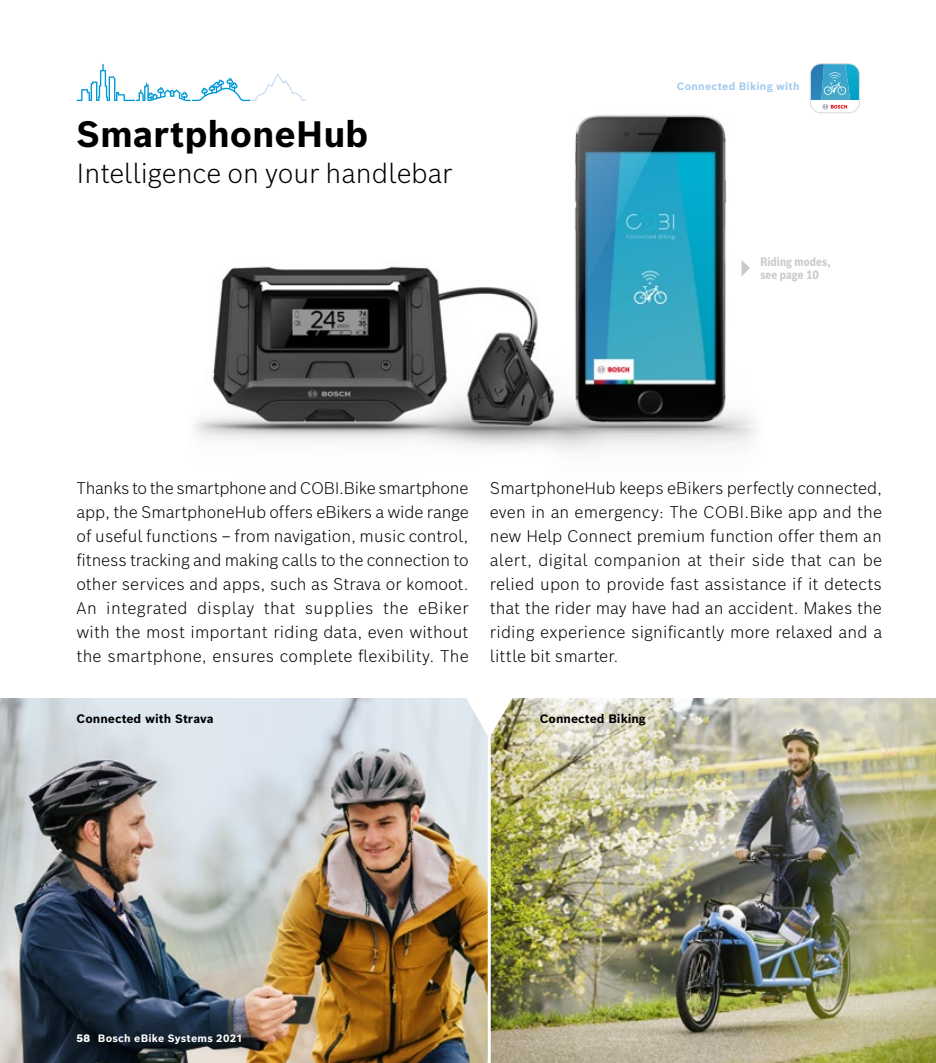
<style>
.page{position:relative;width:936px;height:1063px;background:#fff}
.page>*{position:absolute;margin:0;border:0;box-sizing:border-box;transform-origin:0 0}
.t1{font:700 36px "Bosch Sans";letter-spacing:-.005em;color:#000}
.t2{font:300 27px "Bosch Sans";color:#000}
.t3{font:300 16.5px/24px "Bosch Sans";letter-spacing:.015em;color:#000;text-align:justify}
.t4{font:700 12px "Bosch Sans";color:#000}
.t5{font:700 12px/13.2px "Bosch Sans Cond";letter-spacing:.015em;color:#c8cacc}
.t6{font:700 10.5px "Bosch Sans";letter-spacing:.02em;color:#fff}
.t7{font:700 10.5px "Bosch Sans";letter-spacing:.02em;color:#a3cbed}
.s1{font-weight:900}
</style>
<div class="page">
<img style="left:0;top:699px;width:935px;height:364px">
<img style="left:186px;top:100px;width:569px;height:351px">
<svg style="left:77px;top:64px;width:229px;height:37px"></svg>
<svg style="left:810px;top:64px;width:49px;height:49px"></svg>
<div style="left:810px;top:64px;width:49px;height:49px;border:1px solid #ddddde;border-radius:11px"></div>
<svg style="left:741px;top:260px;width:8px;height:17px"></svg>
<svg style="left:489px;top:681px;width:174px;height:75px"></svg>
<hr style="left:487px;top:699px;width:3px;height:364px;background:#fff">
<svg style="left:465px;top:696px;width:48px;height:42px"></svg>
<h1 class="t1" style="left:77px;top:109px;width:293px">SmartphoneHub</h1>
<h2 class="t2" style="left:77px;top:155px;width:377px">Intelligence on your handlebar</h2>
<p class="t7" style="left:676px;top:80px;width:124px">Connected Biking with</p>
<p class="t5" style="left:760px;top:254px;width:72px">Riding modes, see page 10</p>
<p class="t3" style="left:77px;top:475px;width:394px">Thanks to the smartphone and COBI.Bike smartphone app, the SmartphoneHub offers eBikers a wide range of useful functions – from navigation, music control, fitness tracking and making calls to the connection to other services and apps, such as Strava or komoot.<br>An integrated display that supplies the eBiker with the most important riding data, even without the smartphone, ensures complete flexibility. The</p>
<p class="t3" style="left:490px;top:475px;width:394px">SmartphoneHub keeps eBikers perfectly connected, even in an emergency: The COBI.Bike app and the new Help Connect premium function offer them an alert, digital companion at their side that can be relied upon to provide fast assistance if it detects that the rider may have had an accident. Makes the riding experience significantly more relaxed and a little bit smarter.</p>
<p class="t4" style="left:77px;top:710px;width:138px">Connected with Strava</p>
<p class="t6" style="left:77px;top:1031px;width:167px"><span class="s1">58</span> Bosch eBike Systems 2021</p>
<p class="t4" style="left:539px;top:710px;width:108px">Connected Biking</p>
</div>
